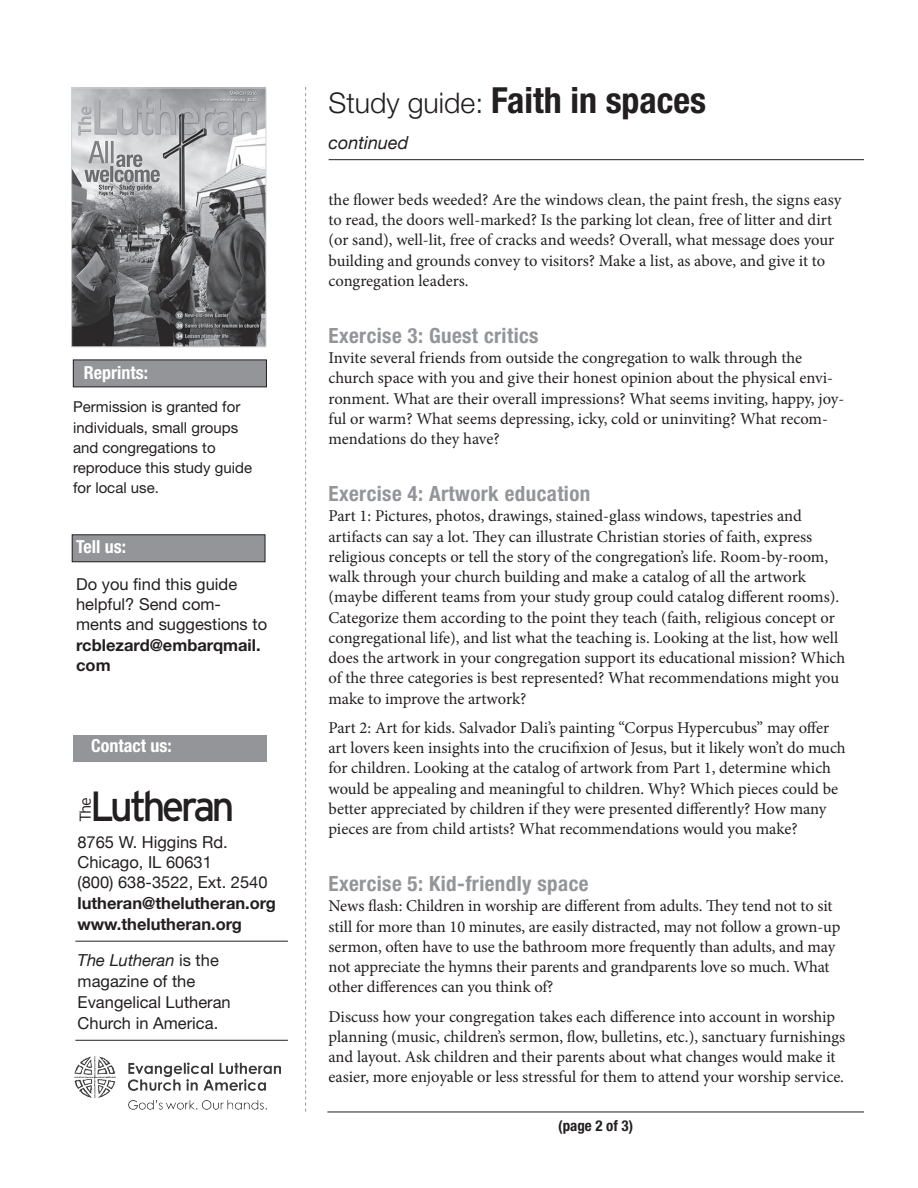
<style>
.page{position:relative;width:918px;height:1188px;background:#fff}
.page>*{position:absolute;margin:0;border:0;box-sizing:border-box;transform-origin:0 0}
.t1{font:42.15px "Interstate";letter-spacing:-.1em;color:#231f20}
.t2{font:700 condensed 36px "Helvetica Neue LT Std";color:#231f20}
.t3{font:700 condensed 21px "Helvetica Neue LT Std";letter-spacing:.02em;color:#939598}
.t4{font:700 condensed 18px "Helvetica Neue LT Std";color:#fff}
.t5{font:italic 18px "Helvetica Neue";color:#231f20}
.t6{font:16.5px/20.2px "Minion Pro";letter-spacing:-.005em;color:#231f20}
.t7{font:16.5px/21px "Helvetica Neue LT Std";color:#231f20}
.t8{font:16.5px/20.2px "Helvetica Neue";color:#231f20}
.t9{font:700 16.5px/21.6px "Helvetica Neue";color:#231f20}
.t10{font:700 16.5px/20.2px "Helvetica Neue LT Std";color:#231f20}
.t11{font:italic 16.5px "Helvetica Neue";color:#231f20}
.t12{font:300 15.75px "Interstate";color:#231f20;scale:1.04 1}
.t13{font:15px/20.2px "Helvetica Neue LT Std";color:#231f20}
.t14{font:700 condensed 15px "Helvetica Neue LT Std";color:#231f20}
.s1{font-family:"Helvetica Neue LT Std";font-style:normal}
.s2{font-weight:300;font-stretch:normal;font-size:28.5px}
</style>
<div class="page">
<hr style="left:327px;top:1112px;width:537px;height:1px;background:#231f20">
<div style="left:73px;top:735px;width:193px;height:27px;background:#939598"></div>
<img style="left:75px;top:1057px;width:206px;height:53px">
<hr style="left:75px;top:1040px;width:213px;height:1px;background:#231f20">
<hr style="left:75px;top:941px;width:213px;height:1px;background:#231f20">
<svg style="left:305px;top:87px;width:1px;height:1025px"></svg>
<hr style="left:329px;top:159px;width:535px;height:1px;background:#231f20">
<img style="left:73px;top:90px;width:191px;height:255px">
<div style="left:71px;top:88px;width:195px;height:259px;border:1px solid #d1d2d4"></div>
<div style="left:73px;top:360px;width:193px;height:27px;background:#939598"></div>
<div style="left:73px;top:360px;width:194px;height:27px;border:1px solid #231f20"></div>
<div style="left:72px;top:535px;width:193px;height:27px;background:#939598"></div>
<div style="left:72px;top:535px;width:193px;height:27px;border:1px solid #231f20"></div>
<p class="t4" style="left:84px;top:361px;width:66px">Reprints:</p>
<p class="t13" style="left:73px;top:397px;width:180px">Permission is granted for individuals, small groups and congregations to reproduce this study guide for local use.</p>
<p class="t4" style="left:76px;top:536px;width:51px">Tell us:</p>
<p class="t7" style="left:76px;top:574px;width:193px;line-height:20.2px">Do you find this guide helpful? Send com&shy;ments and suggestions to</p>
<p class="t10" style="left:76px;top:634px;width:186px">rcblezard@embarqmail. com</p>
<p class="t4" style="left:91px;top:734px;width:82px">Contact us:</p>
<h1 class="t1" style="left:90px;top:782px;width:146px">Lutheran</h1>
<p class="t12" style="left:77px;top:822px;width:25px;rotate:-90deg">The</p>
<p class="t8" style="left:77px;top:833px;width:192px">8765 W. Higgins Rd.<br>Chicago, IL 60631<br>(800) 638-3522, Ext. 2540</p>
<p class="t9" style="left:77px;top:892px;width:200px">lutheran@thelutheran.org www.thelutheran.org</p>
<p class="t11" style="left:78px;top:948px;width:143px">The Lutheran <span class="s1">is the</span></p>
<p class="t7" style="left:78px;top:970px;width:155px">magazine of the<br>Evangelical Lutheran<br>Church in America.</p>
<h2 class="t2" style="left:329px;top:78px;width:379px"><span class="s2">Study guide:</span> Faith in spaces</h2>
<p class="t5" style="left:329px;top:129px;width:82px">continued</p>
<p class="t6" style="left:328px;top:190px;width:514px">the flower beds weeded? Are the windows clean, the paint fresh, the signs easy to read, the doors well-marked? Is the parking lot clean, free of litter and dirt (or sand), well-lit, free of cracks and weeds? Overall, what message does your building and grounds convey to visitors? Make a list, as above, and give it to congregation leaders.</p>
<p class="t3" style="left:328px;top:323px;width:212px">Exercise 3: Guest critics</p>
<p class="t6" style="left:328px;top:348px;width:517px">Invite several friends from outside the congregation to walk through the church space with you and give their honest opinion about the physical envi&shy;ronment. What are their overall impressions? What seems inviting, happy, joy&shy;ful or warm? What seems depressing, icky, cold or uninviting? What recom&shy;mendations do they have?</p>
<p class="t3" style="left:328px;top:481px;width:263px">Exercise 4: Artwork education</p>
<p class="t6" style="left:328px;top:506px;width:518px">Part 1: Pictures, photos, drawings, stained-glass windows, tapestries and artifacts can say a lot. They can illustrate Christian stories of faith, express religious concepts or tell the story of the congregation’s life. Room-by-room, walk through your church building and make a catalog of all the artwork (maybe different teams from your study group could catalog different rooms).<br>Categorize them according to the point they teach (faith, religious concept or congregational life), and list what the teaching is. Looking at the list, how well does the artwork in your congregation support its educational mission? Which of the three categories is best represented? What recommendations might you make to improve the artwork?</p>
<p class="t6" style="left:328px;top:718px;width:519px">Part 2: Art for kids. Salvador Dali’s painting “Corpus Hypercubus” may offer art lovers keen insights into the crucifixion of Jesus, but it likely won’t do much for children. Looking at the catalog of artwork from Part 1, determine which would be appealing and meaningful to children. Why? Which pieces could be better appreciated by children if they were presented differently? How many pieces are from child artists? What recommendations would you make?</p>
<p class="t3" style="left:328px;top:871px;width:262px">Exercise 5: Kid-friendly space</p>
<p class="t6" style="left:328px;top:896px;width:513px">News flash: Children in worship are different from adults. They tend not to sit still for more than 10 minutes, are easily distracted, may not follow a grown-up sermon, often have to use the bathroom more frequently than adults, and may not appreciate the hymns their parents and grandparents love so much. What other differences can you think of?</p>
<p class="t6" style="left:328px;top:1006px;width:518px">Discuss how your congregation takes each difference into account in worship planning (music, children’s sermon, flow, bulletins, etc.), sanctuary furnishings and layout. Ask children and their parents about what changes would make it easier, more enjoyable or less stressful for them to attend your worship service.</p>
<p class="t14" style="left:558px;top:1116px;width:76px">(page 2 of 3)</p>
</div>
